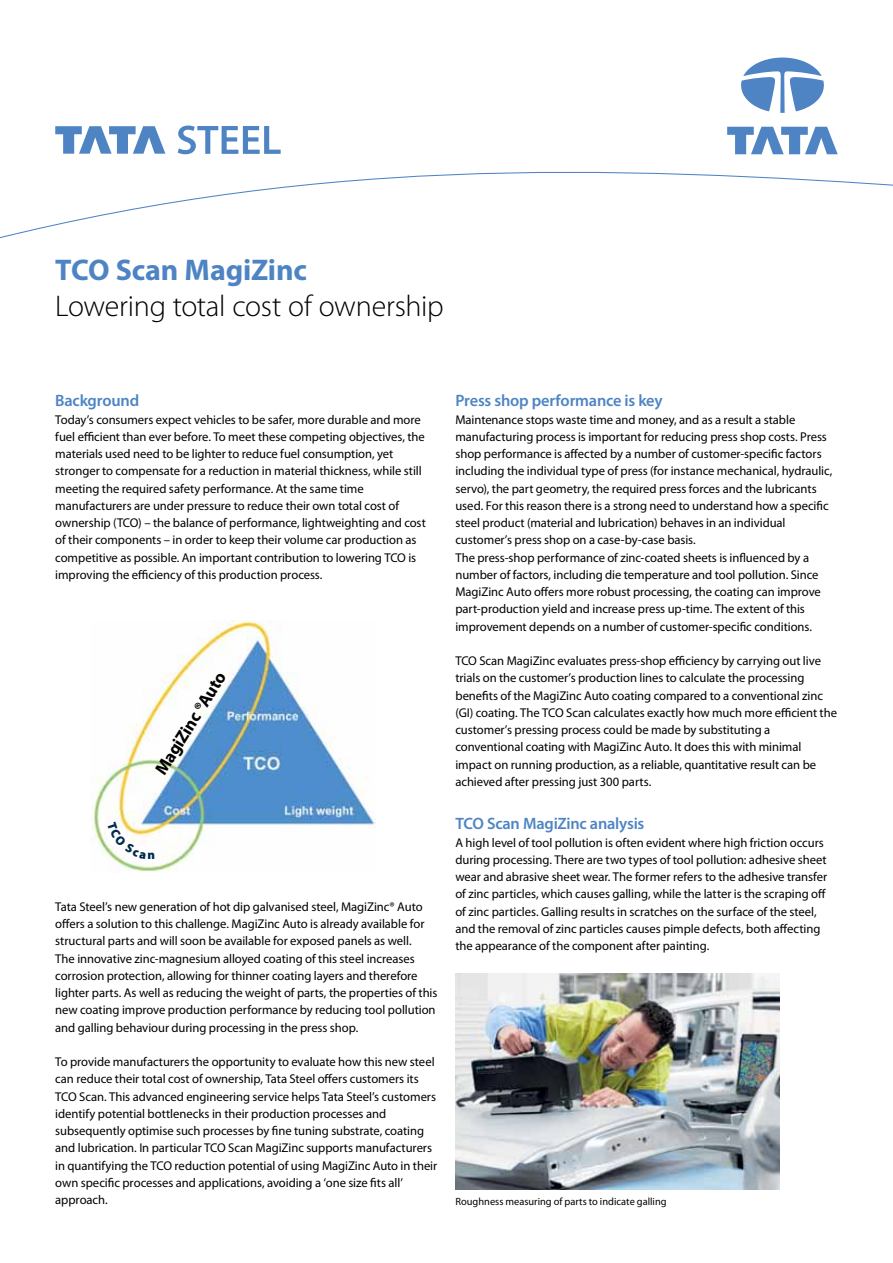
<style>
.page{position:relative;width:893px;height:1263px;background:#fff}
.page>*{position:absolute;margin:0;border:0;box-sizing:border-box;transform-origin:0 0}
.t1{font:300 30px "Myriad Pro";letter-spacing:-.01em;color:#000}
.t2{font:700 30px "Myriad Pro";letter-spacing:-.005em;color:#4e84c4}
.t3{font:700 17.7px "Myriad Pro";color:#000}
.t4{font:600 16.5px "Myriad Pro";letter-spacing:-.015em;color:#4e84c4}
.t5{font:12.75px/17.2px "Myriad Pro";letter-spacing:-.005em;color:#000}
.t6{font:900 12.75px "Myriad Pro";color:#002a4b}
.t7{font:10.5px "Myriad Pro";color:#000}
</style>
<div class="page">
<svg style="left:0;top:171px;width:893px;height:68px"></svg>
<svg style="left:741px;top:58px;width:83px;height:55px"></svg>
<svg style="left:727px;top:127px;width:111px;height:27px"></svg>
<svg style="left:55px;top:126px;width:110px;height:28px"></svg>
<svg style="left:178px;top:126px;width:103px;height:28px"></svg>
<img style="left:455px;top:973px;width:325px;height:216px">
<img style="left:92px;top:621px;width:283px;height:251px">
<svg style="left:107px;top:821px;width:39px;height:38px"></svg>
<h1 class="t2" style="left:55px;top:253px;width:253px">TCO Scan MagiZinc</h1>
<h1 class="t1" style="left:55px;top:290px;width:390px">Lowering total cost of ownership</h1>
<p class="t4" style="left:55px;top:392px;width:85px">Background</p>
<p class="t5" style="left:55px;top:411px;width:372px">Today’s consumers expect vehicles to be safer, more durable and more fuel efficient than ever before. To meet these competing objectives, the materials used need to be lighter to reduce fuel consumption, yet stronger to compensate for a reduction in material thickness, while still meeting the required safety performance. At the same time manufacturers are under pressure to reduce their own total cost of ownership (TCO) – the balance of performance, lightweighting and cost of their components – in order to keep their volume car production as competitive as possible. An important contribution to lowering TCO is improving the efficiency of this production process.</p>
<h2 class="t3" style="left:151px;top:768px;width:119px;rotate:-58deg">MagiZinc ®Auto</h2>
<p class="t6" style="left:147px;top:847px;width:9px">n</p>
<p class="t5" style="left:55px;top:898px;width:384px">Tata Steel’s new generation of hot dip galvanised steel, MagiZinc® Auto offers a solution to this challenge. MagiZinc Auto is already available for structural parts and will soon be available for exposed panels as well.<br>The innovative zinc-magnesium alloyed coating of this steel increases corrosion protection, allowing for thinner coating layers and therefore lighter parts. As well as reducing the weight of parts, the properties of this new coating improve production performance by reducing tool pollution and galling behaviour during processing in the press shop.</p>
<p class="t5" style="left:55px;top:1053px;width:384px">To provide manufacturers the opportunity to evaluate how this new steel can reduce their total cost of ownership, Tata Steel offers customers its TCO Scan. This advanced engineering service helps Tata Steel’s customers identify potential bottlenecks in their production processes and subsequently optimise such processes by fine tuning substrate, coating and lubrication. In particular TCO Scan MagiZinc supports manufacturers in quantifying the TCO reduction potential of using MagiZinc Auto in their own specific processes and applications, avoiding a ‘one size fits all’ approach.</p>
<p class="t4" style="left:455px;top:392px;width:209px">Press shop performance is key</p>
<p class="t5" style="left:455px;top:411px;width:378px">Maintenance stops waste time and money, and as a result a stable manufacturing process is important for reducing press shop costs. Press shop performance is affected by a number of customer-specific factors including the individual type of press (for instance mechanical, hydraulic, servo), the part geometry, the required press forces and the lubricants used. For this reason there is a strong need to understand how a specific steel product (material and lubrication) behaves in an individual customer’s press shop on a case-by-case basis.<br>The press-shop performance of zinc-coated sheets is influenced by a number of factors, including die temperature and tool pollution. Since MagiZinc Auto offers more robust processing, the coating can improve part-production yield and increase press up-time. The extent of this improvement depends on a number of customer-specific conditions.</p>
<p class="t5" style="left:455px;top:652px;width:383px">TCO Scan MagiZinc evaluates press-shop efficiency by carrying out live trials on the customer’s production lines to calculate the processing benefits of the MagiZinc Auto coating compared to a conventional zinc (GI) coating. The TCO Scan calculates exactly how much more efficient the customer’s pressing process could be made by substituting a conventional coating with MagiZinc Auto. It does this with minimal impact on running production, as a reliable, quantitative result can be achieved after pressing just 300 parts.</p>
<p class="t4" style="left:455px;top:815px;width:191px">TCO Scan MagiZinc analysis</p>
<p class="t5" style="left:455px;top:834px;width:373px">A high level of tool pollution is often evident where high friction occurs during processing. There are two types of tool pollution: adhesive sheet wear and abrasive sheet wear. The former refers to the adhesive transfer of zinc particles, which causes galling, while the latter is the scraping off of zinc particles. Galling results in scratches on the surface of the steel, and the removal of zinc particles causes pimple defects, both affecting the appearance of the component after painting.</p>
<p class="t7" style="left:455px;top:1195px;width:213px">Roughness measuring of parts to indicate galling</p>
</div>
